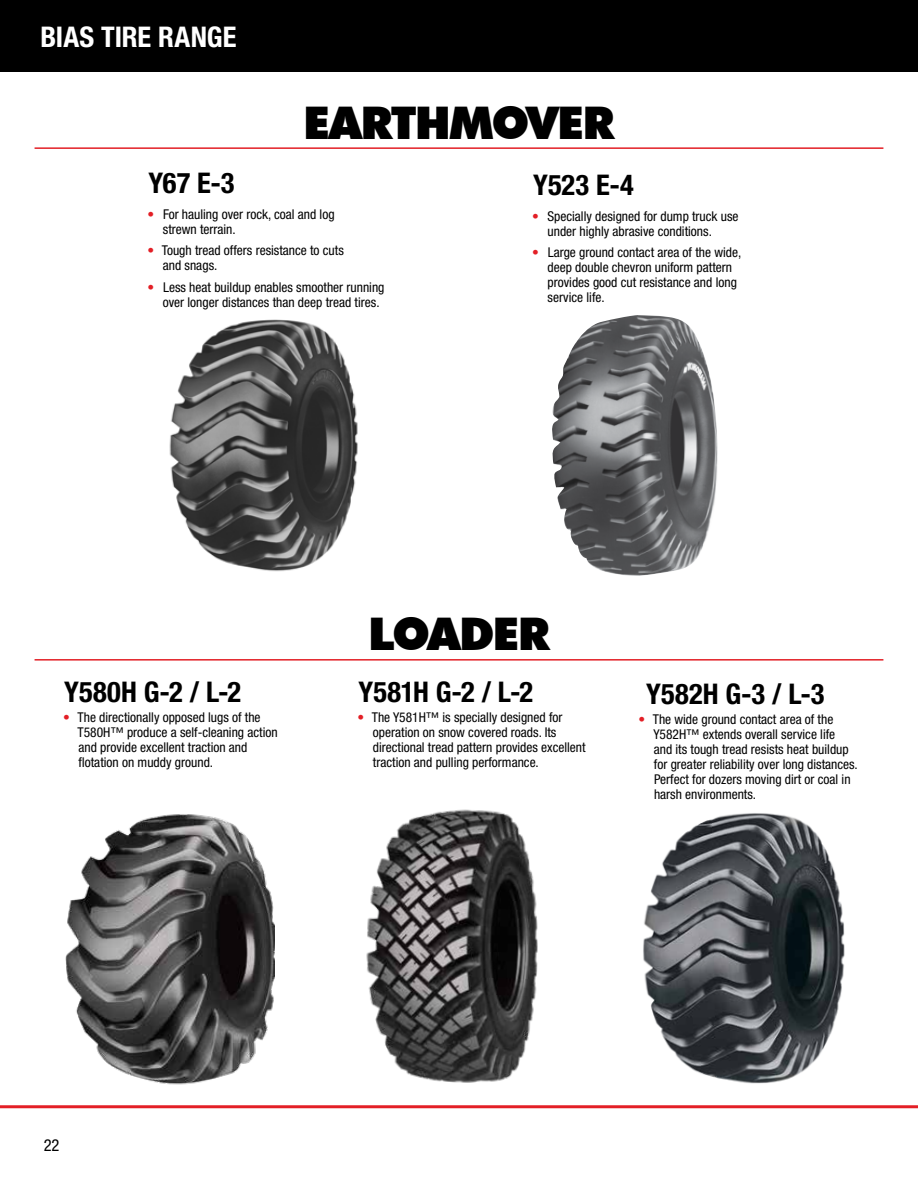
<style>
.page{position:relative;width:918px;height:1188px;background:#fff}
.page>*{position:absolute;margin:0;border:0;box-sizing:border-box;transform-origin:0 0}
.t1{font:900 45px "Futura BT";letter-spacing:-.035em;color:#000}
.t2{font:700 condensed 28.5px "Helvetica Neue LT Std";color:#000}
.t3{font:700 condensed 28.5px "Helvetica Neue LT Std";color:#fff}
.t4{font:condensed 16.5px "Helvetica Neue LT Std";color:#000}
.t5{font:condensed 13.5px/15px "Helvetica Neue LT Std";color:#000}
.s1{color:#e31f26}
</style>
<div class="page">
<div style="left:0;top:0;width:918px;height:72px;background:#000"></div>
<hr style="left:0;top:1105px;width:918px;height:3px;background:#e31f26">
<hr style="left:35px;top:147px;width:848px;height:2px;background:#e31f26">
<img style="left:366px;top:809px;width:172px;height:274px">
<img style="left:169px;top:319px;width:189px;height:253px">
<img style="left:66px;top:814px;width:208px;height:271px">
<img style="left:552px;top:315px;width:166px;height:261px">
<hr style="left:35px;top:659px;width:848px;height:2px;background:#e31f26">
<img style="left:643px;top:813px;width:202px;height:271px">
<h2 class="t3" style="left:41px;top:19px;width:197px">BIAS TIRE RANGE</h2>
<h2 class="t2" style="left:149px;top:165px;width:88px">Y67 E-3</h2>
<h1 class="t1" style="left:303px;top:95px;width:313px">EARTHMOVER</h1>
<h2 class="t2" style="left:533px;top:167px;width:102px">Y523 E-4</h2>
<p class="t5" style="left:163px;top:206px;width:173px;text-indent:-15px"><span class="s1">•</span> For hauling over rock, coal and log strewn terrain.</p>
<p class="t5" style="left:163px;top:243px;width:183px;text-indent:-15px"><span class="s1">•</span> Tough tread offers resistance to cuts and snags.</p>
<p class="t5" style="left:163px;top:280px;width:223px;text-indent:-15px"><span class="s1">•</span> Less heat buildup enables smoother running over longer distances than deep tread tires.</p>
<p class="t5" style="left:548px;top:208px;width:193px;text-indent:-15px"><span class="s1">•</span> Specially designed for dump truck use under highly abrasive conditions.</p>
<p class="t5" style="left:547px;top:245px;width:195px;text-indent:-15px"><span class="s1">•</span> Large ground contact area of the wide, deep double chevron uniform pattern provides good cut resistance and long service life.</p>
<h2 class="t2" style="left:64px;top:675px;width:179px">Y580H G-2 / L-2</h2>
<p class="t5" style="left:78px;top:710px;width:202px;text-indent:-14px"><span class="s1">•</span> The directionally opposed lugs of the T580H™ produce a self-cleaning action and provide excellent traction and flotation on muddy ground.</p>
<h1 class="t1" style="left:368px;top:607px;width:183px">LOADER</h1>
<h2 class="t2" style="left:359px;top:675px;width:176px">Y581H G-2 / L-2</h2>
<p class="t5" style="left:373px;top:710px;width:214px;text-indent:-15px"><span class="s1">•</span> The Y581H™ is specially designed for operation on snow covered roads. Its directional tread pattern provides excellent traction and pulling performance.</p>
<h2 class="t2" style="left:646px;top:677px;width:180px">Y582H G-3 / L-3</h2>
<p class="t5" style="left:653px;top:712px;width:206px;text-indent:-15px"><span class="s1">•</span> The wide ground contact area of the Y582H™ extends overall service life<br>and its tough tread resists heat buildup for greater reliability over long distances.<br>Perfect for dozers moving dirt or coal in harsh environments.</p>
<p class="t4" style="left:44px;top:1136px;width:17px">22</p>
</div>
